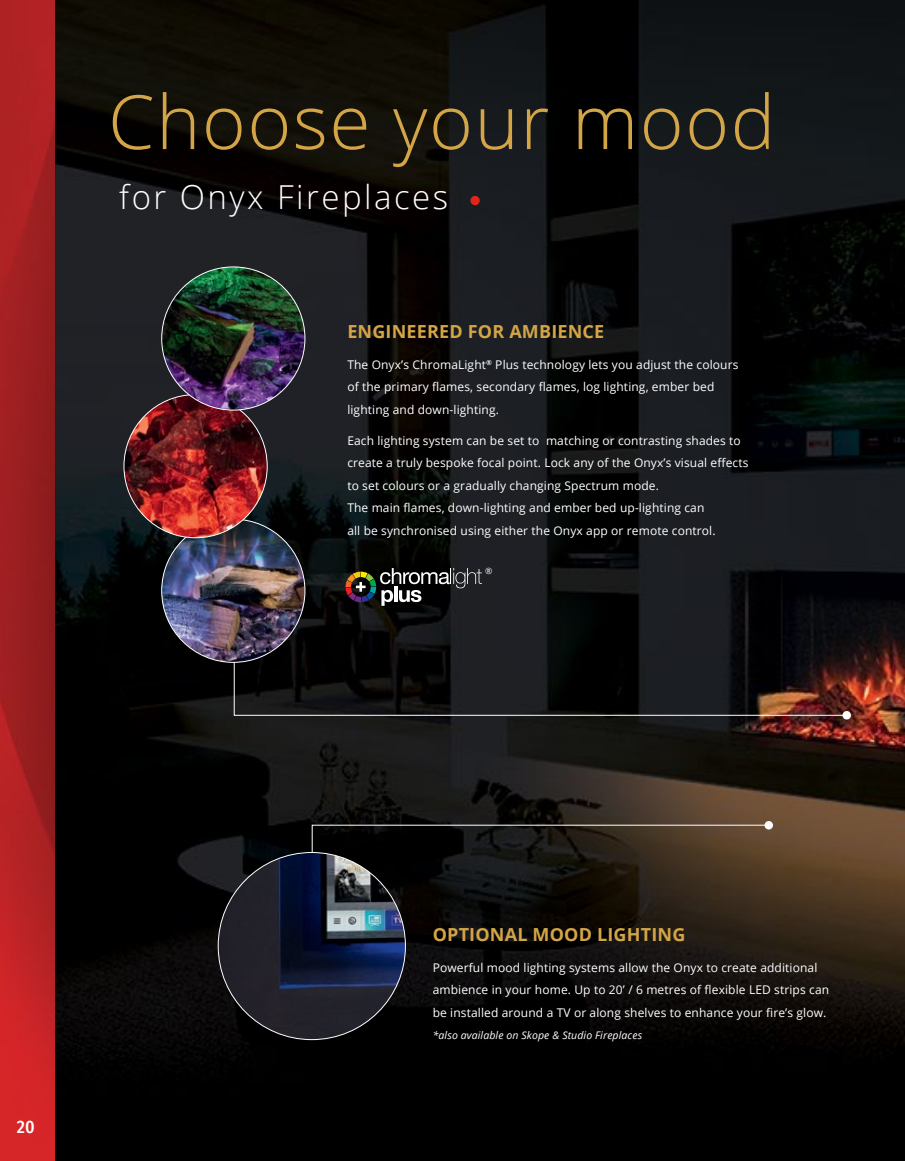
<style>
.page{position:relative;width:905px;height:1161px;background:#fff}
.page>*{position:absolute;margin:0;border:0;box-sizing:border-box;transform-origin:0 0}
.t1{font:300 75px "Open Sans";letter-spacing:.02em;color:#d3a547}
.t2{font:300 33px "Open Sans";letter-spacing:.075em;color:#fff}
.t3{font:700 18px "Open Sans";letter-spacing:.01em;color:#d3a547}
.t4{font:500 18px "Fira Sans Condensed";color:#fff}
.t5{font:12px/22.5px "Open Sans";letter-spacing:.01em;color:#fff}
.t6{font:italic 10.5px "Open Sans";letter-spacing:.01em;color:#fff}
.t7{font:8.7px "Open Sans";color:#fff}
</style>
<div class="page">
<img style="left:54px;top:0;width:850px;height:1161px">
<svg style="left:233px;top:661px;width:614px;height:55px;background:#1c1717"></svg>
<div style="left:842px;top:711px;width:8px;height:9px;background:#fff;border-radius:50%"></div>
<svg style="left:311px;top:824px;width:458px;height:45px;background:#29221b"></svg>
<div style="left:764px;top:821px;width:9px;height:9px;background:#fff;border-radius:50%"></div>
<svg style="left:345px;top:568px;width:137px;height:38px;background:#3b3a38"></svg>
<img style="left:162px;top:519px;width:143px;height:143px;border-radius:72px">
<img style="left:218px;top:853px;width:187px;height:187px;border-radius:94px">
<img style="left:124px;top:395px;width:143px;height:143px;border-radius:72px">
<img style="left:162px;top:267px;width:143px;height:143px;border-radius:72px">
<div style="left:470px;top:196px;width:9px;height:9px;background:#e1251b;border-radius:50%"></div>
<img style="left:0;top:0;width:54px;height:1161px">
<h1 class="t1" style="left:108px;top:70px;width:668px">Choose your mood</h1>
<h2 class="t2" style="left:119px;top:174px;width:330px">for Onyx Fireplaces</h2>
<h3 class="t3" style="left:347px;top:319px;width:258px">ENGINEERED FOR AMBIENCE</h3>
<p class="t5" style="left:347px;top:353px;width:392px">The Onyx’s ChromaLight<sup>®</sup> Plus technology lets you adjust the colours of the primary flames, secondary flames, log lighting, ember bed lighting and down-lighting.</p>
<p class="t5" style="left:347px;top:429px;width:402px">Each lighting system can be set to matching or contrasting shades to create a truly bespoke focal point. Lock any of the Onyx’s visual effects to set colours or a gradually changing Spectrum mode.<br>The main flames, down-lighting and ember bed up-lighting can<br>all be synchronised using either the Onyx app or remote control.</p>
<p class="t7" style="left:485px;top:565px;width:9px">®</p>
<h3 class="t4" style="left:17px;top:1113px;width:19px">20</h3>
<h3 class="t3" style="left:432px;top:921px;width:254px">OPTIONAL MOOD LIGHTING</h3>
<p class="t5" style="left:432px;top:956px;width:398px">Powerful mood lighting systems allow the Onyx to create additional ambience in your home. Up to 20’ / 6 metres of flexible LED strips can be installed around a TV or along shelves to enhance your fire’s glow.</p>
<p class="t6" style="left:432px;top:1028px;width:211px">*also available on Skope &amp; Studio Fireplaces</p>
</div>
